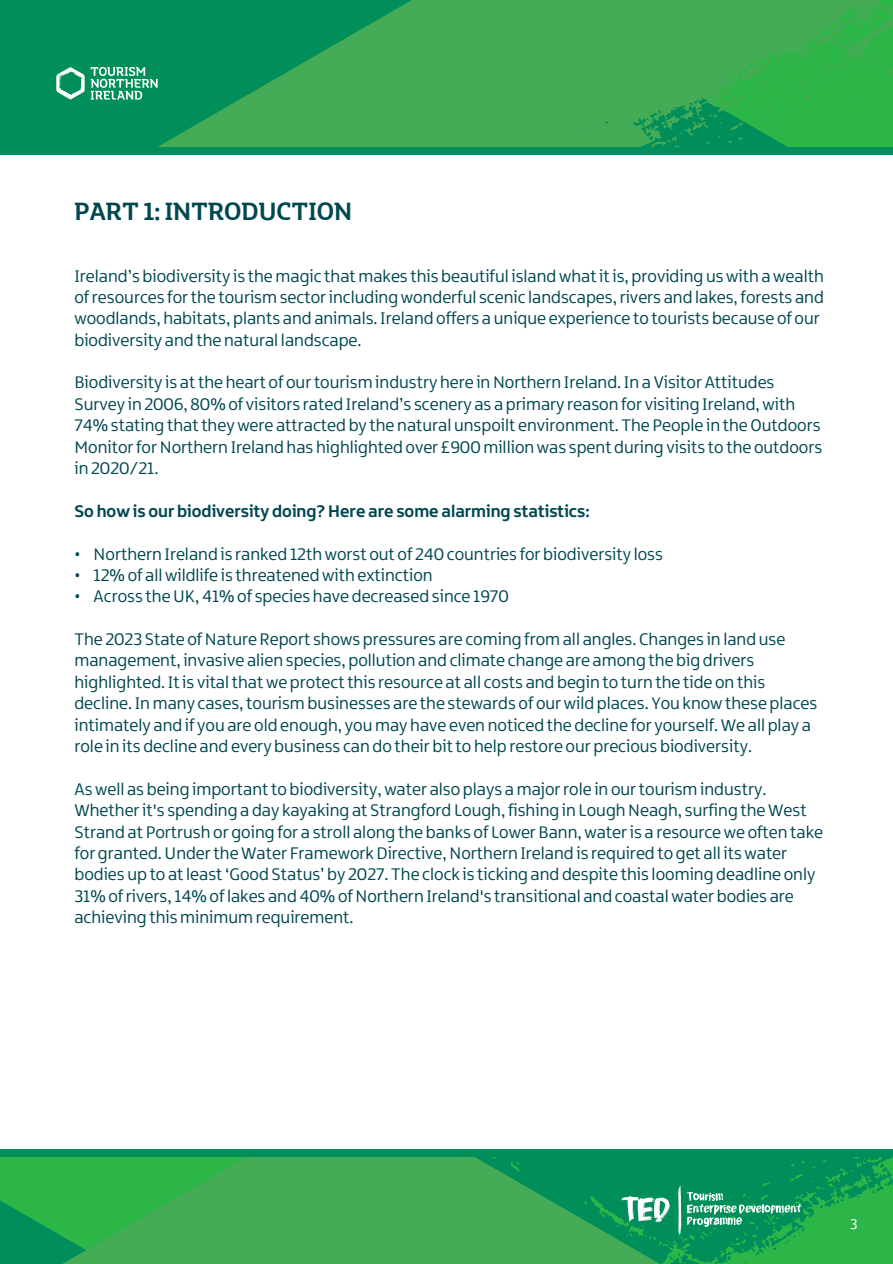
<style>
.page{position:relative;width:893px;height:1264px;background:#fff}
.page>*{position:absolute;margin:0;border:0;box-sizing:border-box;transform-origin:0 0}
.t1{font:27px "Northern Ireland Headline";color:#004750}
.t2{font:18px/21.3px "Northern Ireland";color:#004750}
.t3{font:700 18px "Northern Ireland";color:#004750}
.t4{font:15px "Northern Ireland";color:#fff}
</style>
<div class="page">
<div style="left:0;top:0;width:892px;height:147px;background:#008e5a"></div>
<svg style="left:80px;top:0;width:812px;height:155px;fill:#45ab56"></svg>
<div style="left:0;top:147px;width:892px;height:7px;background:#008e5a"></div>
<svg style="left:91px;top:67px;width:67px;height:33px"></svg>
<svg style="left:56px;top:67px;width:29px;height:33px"></svg>
<svg style="left:0;top:1149px;width:892px;height:114px;background:#2ba556"></svg>
<p class="t1" style="left:74px;top:199px;width:279px">PART1:INTRODUCTION</p>
<h1 class="t2" style="left:74px;top:266px;width:751px">Ireland’s biodiversity is the magic that makes this beautiful islandwhatitis, providing uswith awealth ofresources forthe tourism sectorincludingwonderful scenic landscapes,rivers and lakes,forests and woodlands, habitats, plants and animals.Ireland offers a unique experience to tourists because of our biodiversity and the natural landscape.</h1>
<p class="t2" style="left:74px;top:373px;width:749px">Biodiversity is atthe heart of ourtourism industry here inNorthern Ireland.In a Visitor Attitudes Survey in 2006, 80% of visitors rated Ireland’s scenery as a primary reason for visiting Ireland,with 74% stating thattheywere attracted by the natural unspoilt environment. The People in theOutdoors MonitorforNorthern Ireland has highlighted over £900 millionwas spent during visits to the outdoors in 2020/21.</p>
<p class="t3" style="left:74px;top:503px;width:516px">So how is our biodiversity doing?Here are some alarming statistics:</p>
<h2 class="t2" style="left:74px;top:544px;width:8px">•</h2>
<p class="t2" style="left:94px;top:544px;width:571px">Northern Ireland is ranked 12thworst out of 240 countries for biodiversity loss</p>
<p class="t2" style="left:74px;top:565px;width:8px">•</p>
<p class="t2" style="left:94px;top:565px;width:340px">12% of allwildlife is threatenedwith extinction</p>
<p class="t2" style="left:74px;top:587px;width:8px">•</p>
<p class="t2" style="left:94px;top:587px;width:416px">Across theUK, 41% of species have decreased since 1970</p>
<p class="t2" style="left:74px;top:629px;width:712px">The 2023 State ofNature Report shows pressures are coming from all angles. Changes in land use</p>
<p class="t2" style="left:74px;top:651px;width:744px">management, invasive alien species, pollution and climate change are among the big drivers highlighted.Itis vitalthatwe protectthis resource at all costs and begin to turn the tide on this decline.In many cases,tourism businesses are the stewards of ourwild places. You knowthese places intimately and if you are old enough, you may have even noticed the decline for yourself. We all play a role in its decline and every business can do their bitto help restore our precious biodiversity.</p>
<p class="t2" style="left:74px;top:779px;width:693px">Aswell as being importantto biodiversity,water also plays a majorrole in ourtourism industry.</p>
<p class="t2" style="left:74px;top:800px;width:750px">Whetherit's spending a day kayaking at Strangford Lough,fishing in LoughNeagh, surfing the West Strand at Portrush or going for a stroll along the banks of Lower Bann,wateris a resourcewe often take for granted.Underthe Water FrameworkDirective,Northern Ireland is required to get all itswater bodies up to atleast‘Good Status’ by 2027. The clock is ticking and despite this looming deadline only 31% ofrivers,14% oflakes and 40% ofNorthern Ireland's transitional and coastalwater bodies are achieving this minimum requirement.</p>
<p class="t4" style="left:850px;top:1217px;width:9px">3</p>
</div>
